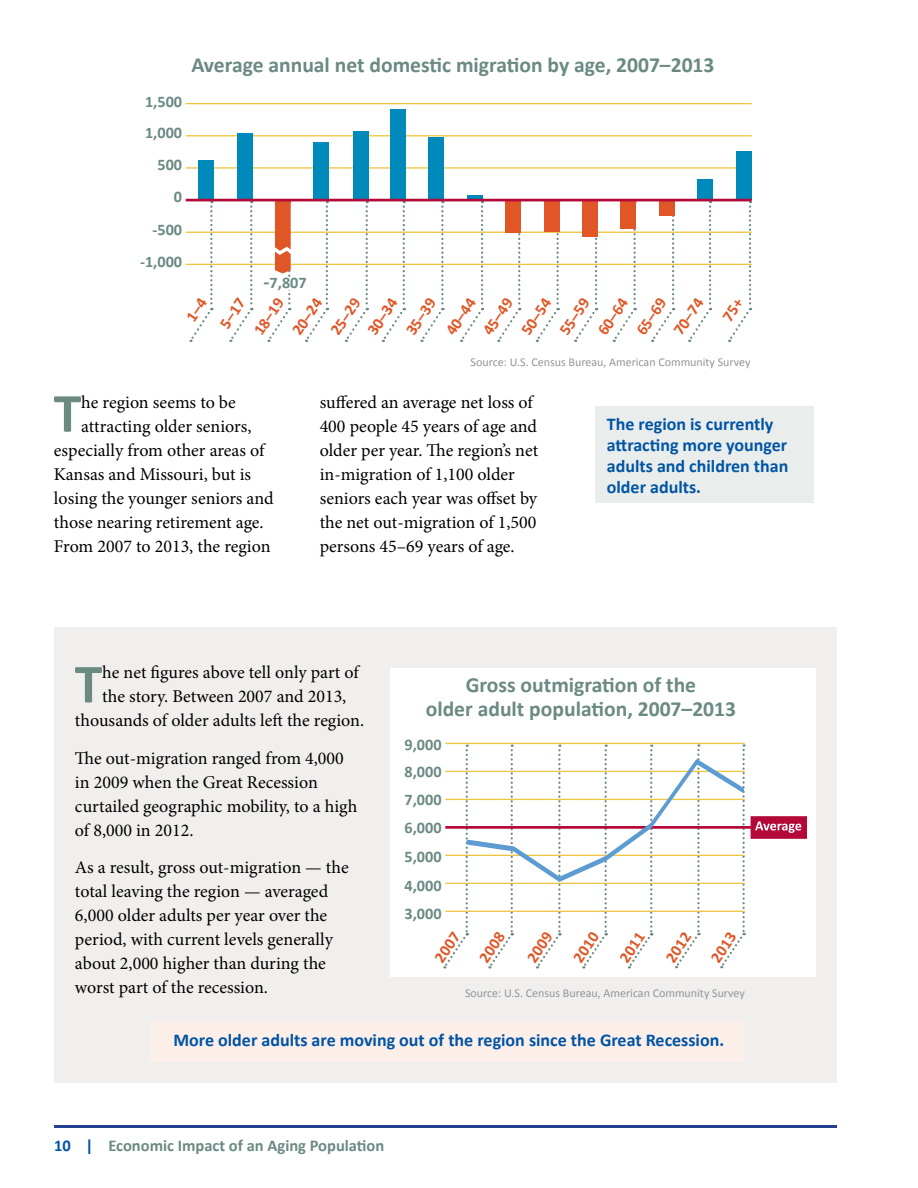
<style>
.page{position:relative;width:918px;height:1188px;background:#fff}
.page>*{position:absolute;margin:0;border:0;box-sizing:border-box;transform-origin:0 0}
.t1{font:700 55.8px "Calibri";color:#6b8a82}
.t2{font:700 21.6px/24.3px "Calibri";color:#6b8a82;text-align:center}
.t3{font:18px/24px "Minion Pro";color:#000}
.t4{font:700 18px/21px "Calibri";color:#0054a4}
.t5{font:700 16.5px "Calibri";color:#6b8a82}
.t6{font:700 16.2px "Calibri";color:#e05626}
.t7{font:700 16.2px/28.7px "Calibri";color:#6b8a82;text-align:justify}
.t8{font:12px "Calibri";color:#939598}
.s1{font-size:19.8px}
.s2{color:#0054a4}
</style>
<div class="page">
<hr style="left:54px;top:1125px;width:783px;height:3px;background:#25408f">
<div style="left:54px;top:627px;width:783px;height:456px;background:#f1efed"></div>
<div style="left:390px;top:668px;width:426px;height:309px;background:#fff"></div>
<div style="left:595px;top:407px;width:219px;height:96px;background:#e9edec"></div>
<hr style="left:445px;top:743px;width:300px;height:1px;background:#eec646">
<svg style="left:443px;top:744px;width:364px;height:225px"></svg>
<div style="left:150px;top:1022px;width:594px;height:40px;background:#fceee9"></div>
<svg style="left:304px;top:201px;width:24px;height:141px"></svg>
<svg style="left:344px;top:201px;width:24px;height:141px"></svg>
<svg style="left:381px;top:201px;width:24px;height:141px"></svg>
<svg style="left:420px;top:201px;width:24px;height:141px"></svg>
<svg style="left:459px;top:201px;width:24px;height:141px"></svg>
<svg style="left:497px;top:201px;width:23px;height:141px"></svg>
<svg style="left:535px;top:201px;width:24px;height:141px"></svg>
<svg style="left:573px;top:201px;width:24px;height:141px"></svg>
<svg style="left:612px;top:201px;width:24px;height:141px"></svg>
<svg style="left:650px;top:201px;width:24px;height:141px"></svg>
<svg style="left:687px;top:201px;width:24px;height:141px"></svg>
<svg style="left:229px;top:201px;width:23px;height:141px"></svg>
<hr style="left:186px;top:135px;width:566px;height:1px;background:#eec646">
<hr style="left:186px;top:167px;width:566px;height:2px;background:#eec646">
<hr style="left:186px;top:232px;width:566px;height:1px;background:#eec646">
<hr style="left:186px;top:264px;width:566px;height:1px;background:#eec646">
<hr style="left:186px;top:103px;width:566px;height:1px;background:#eec646">
<div style="left:198px;top:160px;width:16px;height:40px;background:#0089bb"></div>
<div style="left:238px;top:133px;width:15px;height:67px;background:#0089bb"></div>
<div style="left:313px;top:142px;width:16px;height:58px;background:#0089bb"></div>
<div style="left:353px;top:131px;width:15px;height:69px;background:#0089bb"></div>
<div style="left:390px;top:109px;width:16px;height:91px;background:#0089bb"></div>
<div style="left:428px;top:137px;width:16px;height:63px;background:#0089bb"></div>
<svg style="left:467px;top:195px;width:16px;height:4px"></svg>
<div style="left:505px;top:201px;width:16px;height:32px;background:#e05626"></div>
<div style="left:544px;top:201px;width:16px;height:31px;background:#e05626"></div>
<div style="left:582px;top:201px;width:16px;height:36px;background:#e05626"></div>
<div style="left:621px;top:201px;width:15px;height:28px;background:#e05626"></div>
<div style="left:659px;top:201px;width:16px;height:15px;background:#e05626"></div>
<div style="left:697px;top:179px;width:16px;height:21px;background:#0089bb"></div>
<div style="left:736px;top:151px;width:16px;height:49px;background:#0089bb"></div>
<svg style="left:267px;top:201px;width:31px;height:141px"></svg>
<hr style="left:186px;top:199px;width:566px;height:2px;background:#b30838">
<div style="left:281px;top:277px;width:19px;height:13px;background:#fff;border-radius:50%"></div>
<svg style="left:186px;top:201px;width:27px;height:141px"></svg>
<svg style="left:722px;top:201px;width:29px;height:141px"></svg>
<p class="t7" style="left:145px;top:87px;width:39px">1,500</p>
<p class="t7" style="left:140px;top:117px;width:43px;line-height:32px;text-align:right">1,000<br>500<br>0<br>-500 -1,000</p>
<p class="t2" style="left:191px;top:53px;width:525px">Average annual net domestic migration by age, 2007–2013</p>
<p class="t7" style="left:264px;top:268px;width:45px"><span class="s1">-</span>7,807</p>
<p class="t6" style="left:215px;top:321px;width:34px;rotate:-56deg">5–17</p>
<p class="t6" style="left:249px;top:328px;width:42px;rotate:-56deg">18–19</p>
<p class="t6" style="left:287px;top:328px;width:42px;rotate:-56deg">20–24</p>
<p class="t6" style="left:326px;top:328px;width:42px;rotate:-56deg">25–29</p>
<p class="t6" style="left:363px;top:328px;width:42px;rotate:-56deg">30–34</p>
<p class="t6" style="left:401px;top:328px;width:42px;rotate:-56deg">35–39</p>
<p class="t6" style="left:441px;top:328px;width:42px;rotate:-56deg">40–44</p>
<p class="t6" style="left:478px;top:328px;width:42px;rotate:-56deg">45–49</p>
<p class="t6" style="left:516px;top:328px;width:42px;rotate:-56deg">50–54</p>
<p class="t6" style="left:555px;top:328px;width:42px;rotate:-56deg">55–59</p>
<p class="t6" style="left:593px;top:328px;width:42px;rotate:-56deg">60–64</p>
<p class="t6" style="left:631px;top:328px;width:42px;rotate:-56deg">65–69</p>
<p class="t6" style="left:668px;top:328px;width:42px;rotate:-56deg">70–74</p>
<p class="t8" style="left:471px;top:354px;width:281px">Source: U.S. Census Bureau, American Community Survey</p>
<h1 class="t1" style="left:54px;top:377px;width:29px">T</h1>
<p class="t3" style="left:81px;top:390px;width:156px">he region seems to be</p>
<p class="t3" style="left:81px;top:414px;width:172px">attracting older seniors,</p>
<p class="t3" style="left:54px;top:438px;width:212px">especially from other areas of</p>
<p class="t3" style="left:54px;top:462px;width:199px">Kansas and Missouri, but is</p>
<p class="t3" style="left:54px;top:486px;width:221px">losing the younger seniors and</p>
<p class="t3" style="left:54px;top:510px;width:211px">those nearing retirement age.</p>
<p class="t3" style="left:54px;top:534px;width:218px">From 2007 to 2013, the region</p>
<p class="t3" style="left:320px;top:390px;width:220px">suffered an average net loss of<br>400 people 45 years of age and older per year. The region’s net in-migration of 1,100 older seniors each year was offset by the net out-migration of 1,500 persons 45–69 years of age.</p>
<p class="t4" style="left:607px;top:413px;width:183px">The region is currently attracting more younger adults and children than older adults.</p>
<h1 class="t1" style="left:75px;top:648px;width:29px">T</h1>
<p class="t3" style="left:102px;top:661px;width:258px">he net figures above tell only part of</p>
<p class="t2" style="left:426px;top:672px;width:312px">Gross outmigration of the<br>older adult population, 2007–2013</p>
<p class="t3" style="left:102px;top:685px;width:246px">the story. Between 2007 and 2013,</p>
<p class="t3" style="left:75px;top:709px;width:291px">thousands of older adults left the region.</p>
<p class="t3" style="left:75px;top:746px;width:284px">The out-migration ranged from 4,000 in 2009 when the Great Recession curtailed geographic mobility, to a high of 8,000 in 2012.</p>
<p class="t3" style="left:75px;top:856px;width:275px">As a result, gross out-migration — the total leaving the region — averaged 6,000 older adults per year over the period, with current levels generally about 2,000 higher than during the worst part of the recession.</p>
<p class="t4" style="left:173px;top:1029px;width:552px">More older adults are moving out of the region since the Great Recession.</p>
<p class="t7" style="left:405px;top:730px;width:39px">9,000</p>
<p class="t7" style="left:405px;top:757px;width:39px">8,000</p>
<p class="t7" style="left:405px;top:785px;width:39px">7,000<br>6,000<br>5,000<br>4,000<br>3,000</p>
<p class="t6" style="left:430px;top:955px;width:34px;rotate:-56deg">2007</p>
<p class="t6" style="left:474px;top:955px;width:34px;rotate:-56deg">2008</p>
<p class="t6" style="left:522px;top:955px;width:34px;rotate:-56deg">2009</p>
<p class="t6" style="left:568px;top:955px;width:34px;rotate:-56deg">2010</p>
<p class="t6" style="left:614px;top:955px;width:34px;rotate:-56deg">2011</p>
<p class="t6" style="left:661px;top:955px;width:34px;rotate:-56deg">2012</p>
<p class="t6" style="left:706px;top:955px;width:34px;rotate:-56deg">2013</p>
<p class="t8" style="left:465px;top:985px;width:281px">Source: U.S. Census Bureau, American Community Survey</p>
<p class="t5" style="left:54px;top:1135px;width:332px"><span class="s2">10 |</span> Economic Impact of an Aging Population</p>
</div>
